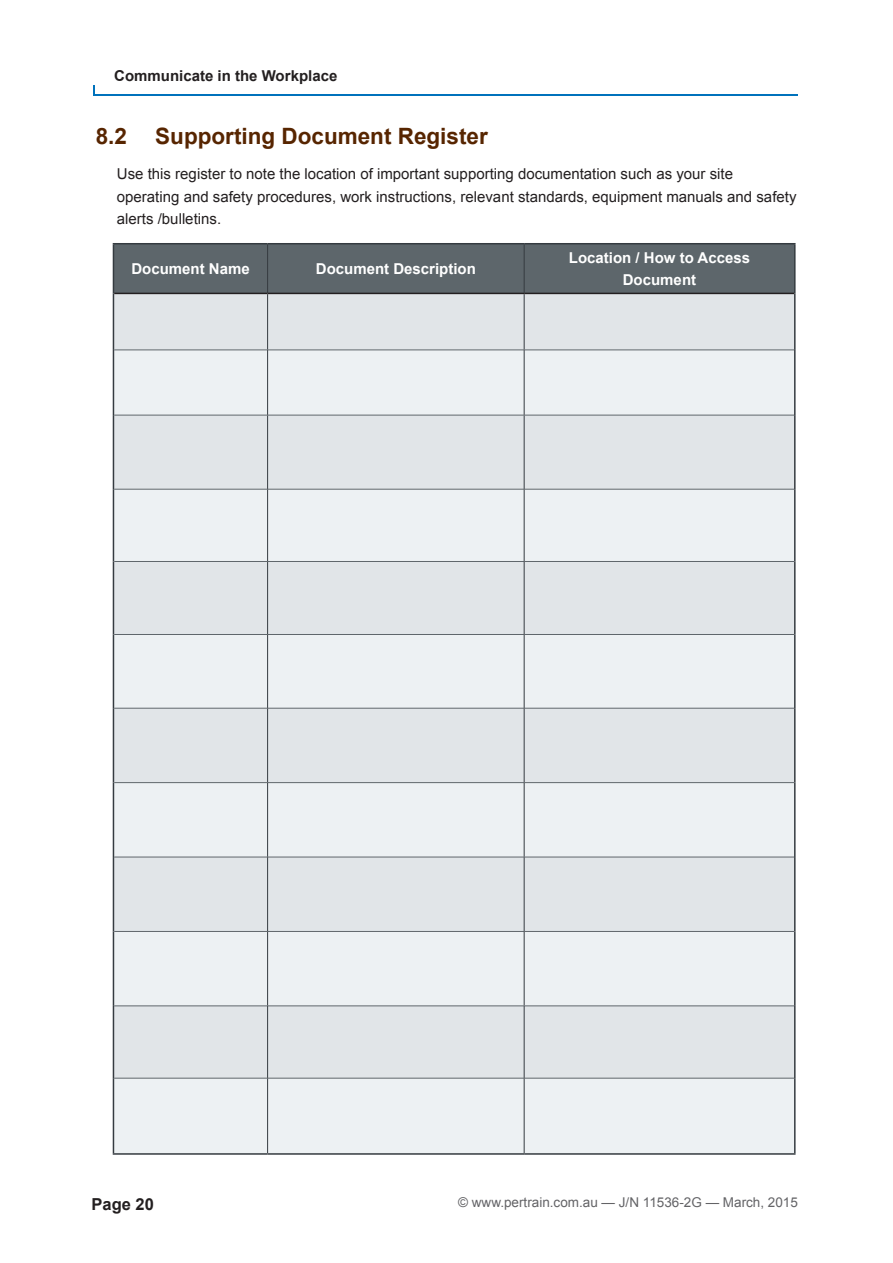
<style>
.page{position:relative;width:893px;height:1263px;background:#fff}
.page>*{position:absolute;margin:0;border:0;box-sizing:border-box;transform-origin:0 0}
.t1{font:700 22.5px "Arial";color:#572500}
.t2{font:700 16.5px "Arial";color:#231f20}
.Body_text{font:15px/22.5px "Arial";color:#231f20}
.Table_Heading{font:700 15px/21.8px "Arial";color:#fff;text-align:center}
.t3{font:700 15px "Arial";color:#231f20}
.t4{font:13.5px "Arial";color:#636366}
</style>
<div class="page">
<hr style="left:93px;top:95px;width:705px;height:1px;background:#0072bc">
<div style="left:114px;top:244px;width:680px;height:49px;background:#5d666b"></div>
<div style="left:114px;top:294px;width:680px;height:56px;background:#e1e5e8"></div>
<svg style="left:114px;top:351px;width:680px;height:802px;background:#e6eaed"></svg>
<hr style="left:267px;top:244px;width:1px;height:49px;background:#353b40">
<hr style="left:113px;top:293px;width:1px;height:57px;background:#353b40">
<hr style="left:267px;top:294px;width:1px;height:56px;background:#353b40">
<hr style="left:524px;top:294px;width:1px;height:56px;background:#353b40">
<hr style="left:794px;top:293px;width:2px;height:57px;background:#353b40">
<hr style="left:114px;top:350px;width:154px;height:1px;background:#5f666b">
<hr style="left:113px;top:350px;width:1px;height:65px;background:#353b40">
<hr style="left:268px;top:350px;width:256px;height:1px;background:#5f666b">
<hr style="left:267px;top:350px;width:1px;height:65px;background:#353b40">
<hr style="left:524px;top:350px;width:270px;height:1px;background:#5f666b">
<hr style="left:524px;top:350px;width:1px;height:65px;background:#353b40">
<hr style="left:794px;top:350px;width:2px;height:65px;background:#353b40">
<hr style="left:113px;top:415px;width:1px;height:74px;background:#353b40">
<hr style="left:267px;top:415px;width:1px;height:74px;background:#353b40">
<hr style="left:524px;top:415px;width:1px;height:74px;background:#353b40">
<hr style="left:794px;top:415px;width:2px;height:74px;background:#353b40">
<hr style="left:114px;top:489px;width:154px;height:1px;background:#5f666b">
<hr style="left:113px;top:489px;width:1px;height:72px;background:#353b40">
<hr style="left:268px;top:489px;width:256px;height:1px;background:#5f666b">
<hr style="left:524px;top:489px;width:270px;height:1px;background:#5f666b">
<hr style="left:267px;top:489px;width:1px;height:72px;background:#353b40">
<hr style="left:524px;top:489px;width:1px;height:72px;background:#353b40">
<hr style="left:794px;top:489px;width:2px;height:72px;background:#353b40">
<hr style="left:114px;top:561px;width:154px;height:1px;background:#5f666b">
<hr style="left:113px;top:561px;width:1px;height:73px;background:#353b40">
<hr style="left:268px;top:561px;width:256px;height:1px;background:#5f666b">
<hr style="left:524px;top:561px;width:270px;height:1px;background:#5f666b">
<hr style="left:267px;top:562px;width:1px;height:72px;background:#353b40">
<hr style="left:524px;top:562px;width:1px;height:72px;background:#353b40">
<hr style="left:794px;top:561px;width:2px;height:73px;background:#353b40">
<hr style="left:114px;top:634px;width:154px;height:1px;background:#5f666b">
<hr style="left:113px;top:634px;width:1px;height:74px;background:#353b40">
<hr style="left:268px;top:634px;width:256px;height:1px;background:#5f666b">
<hr style="left:524px;top:634px;width:270px;height:1px;background:#5f666b">
<hr style="left:267px;top:635px;width:1px;height:73px;background:#353b40">
<hr style="left:524px;top:635px;width:1px;height:73px;background:#353b40">
<hr style="left:794px;top:634px;width:2px;height:74px;background:#353b40">
<hr style="left:114px;top:708px;width:154px;height:1px;background:#5f666b">
<hr style="left:113px;top:708px;width:1px;height:75px;background:#353b40">
<hr style="left:268px;top:708px;width:256px;height:1px;background:#5f666b">
<hr style="left:524px;top:708px;width:270px;height:1px;background:#5f666b">
<hr style="left:267px;top:708px;width:1px;height:74px;background:#353b40">
<hr style="left:524px;top:708px;width:1px;height:74px;background:#353b40">
<hr style="left:794px;top:708px;width:2px;height:75px;background:#353b40">
<hr style="left:114px;top:782px;width:154px;height:1px;background:#5f666b">
<hr style="left:113px;top:783px;width:1px;height:74px;background:#353b40">
<hr style="left:268px;top:782px;width:256px;height:1px;background:#5f666b">
<hr style="left:524px;top:782px;width:270px;height:1px;background:#5f666b">
<hr style="left:267px;top:783px;width:1px;height:74px;background:#353b40">
<hr style="left:524px;top:783px;width:1px;height:74px;background:#353b40">
<hr style="left:794px;top:783px;width:2px;height:74px;background:#353b40">
<hr style="left:114px;top:857px;width:154px;height:1px;background:#5f666b">
<hr style="left:113px;top:857px;width:1px;height:74px;background:#353b40">
<hr style="left:268px;top:857px;width:256px;height:1px;background:#5f666b">
<hr style="left:524px;top:857px;width:270px;height:1px;background:#5f666b">
<hr style="left:267px;top:857px;width:1px;height:74px;background:#353b40">
<hr style="left:524px;top:857px;width:1px;height:74px;background:#353b40">
<hr style="left:794px;top:857px;width:2px;height:74px;background:#353b40">
<hr style="left:114px;top:931px;width:154px;height:1px;background:#5f666b">
<hr style="left:113px;top:931px;width:1px;height:75px;background:#353b40">
<hr style="left:268px;top:931px;width:256px;height:1px;background:#5f666b">
<hr style="left:524px;top:931px;width:270px;height:1px;background:#5f666b">
<hr style="left:267px;top:932px;width:1px;height:74px;background:#353b40">
<hr style="left:524px;top:932px;width:1px;height:74px;background:#353b40">
<hr style="left:794px;top:931px;width:2px;height:75px;background:#353b40">
<hr style="left:114px;top:1005px;width:154px;height:1px;background:#5f666b">
<hr style="left:113px;top:1006px;width:1px;height:72px;background:#353b40">
<hr style="left:268px;top:1005px;width:256px;height:1px;background:#5f666b">
<hr style="left:524px;top:1005px;width:270px;height:1px;background:#5f666b">
<hr style="left:267px;top:1006px;width:1px;height:72px;background:#353b40">
<hr style="left:524px;top:1006px;width:1px;height:72px;background:#353b40">
<hr style="left:794px;top:1006px;width:2px;height:72px;background:#353b40">
<hr style="left:114px;top:1078px;width:154px;height:1px;background:#5f666b">
<hr style="left:113px;top:1078px;width:1px;height:75px;background:#353b40">
<hr style="left:113px;top:1153px;width:155px;height:2px;background:#353b40">
<hr style="left:268px;top:1078px;width:256px;height:1px;background:#5f666b">
<hr style="left:524px;top:1078px;width:270px;height:1px;background:#5f666b">
<hr style="left:267px;top:1078px;width:1px;height:75px;background:#353b40">
<hr style="left:524px;top:1078px;width:1px;height:75px;background:#353b40">
<hr style="left:794px;top:1078px;width:2px;height:75px;background:#353b40">
<hr style="left:268px;top:1153px;width:256px;height:2px;background:#353b40">
<hr style="left:524px;top:1153px;width:272px;height:2px;background:#353b40">
<hr style="left:114px;top:415px;width:154px;height:1px;background:#5f666b">
<hr style="left:268px;top:415px;width:256px;height:1px;background:#5f666b">
<hr style="left:524px;top:415px;width:270px;height:1px;background:#5f666b">
<hr style="left:113px;top:243px;width:155px;height:1px;background:#353b40">
<hr style="left:113px;top:244px;width:1px;height:49px;background:#353b40">
<hr style="left:268px;top:243px;width:256px;height:1px;background:#353b40">
<hr style="left:524px;top:243px;width:272px;height:1px;background:#353b40">
<hr style="left:794px;top:244px;width:2px;height:49px;background:#353b40">
<hr style="left:524px;top:244px;width:1px;height:49px;background:#353b40">
<hr style="left:114px;top:293px;width:154px;height:1px;background:#231f20">
<hr style="left:268px;top:293px;width:256px;height:1px;background:#231f20">
<hr style="left:524px;top:293px;width:270px;height:1px;background:#231f20">
<p class="t3" style="left:114px;top:65px;width:225px">Communicate in the Workplace</p>
<p class="t1" style="left:96px;top:120px;width:33px">8.2</p>
<p class="t1" style="left:155px;top:120px;width:334px">Supporting Document Register</p>
<p class="Body_text" style="left:117px;top:163px;width:681px">Use this register to note the location of important supporting documentation such as your site operating and safety procedures, work instructions, relevant standards, equipment manuals and safety alerts /bulletins.</p>
<p class="Table_Heading" style="left:131px;top:258px;width:120px">Document Name</p>
<p class="Table_Heading" style="left:316px;top:258px;width:162px">Document Description</p>
<p class="Table_Heading" style="left:569px;top:247px;width:183px">Location / How to Access<br>Document</p>
<p class="t2" style="left:92px;top:1192px;width:64px">Page 20</p>
<p class="t4" style="left:458px;top:1193px;width:341px">© www.pertrain.com.au — J/N 11536-2G — March, 2015</p>
</div>
